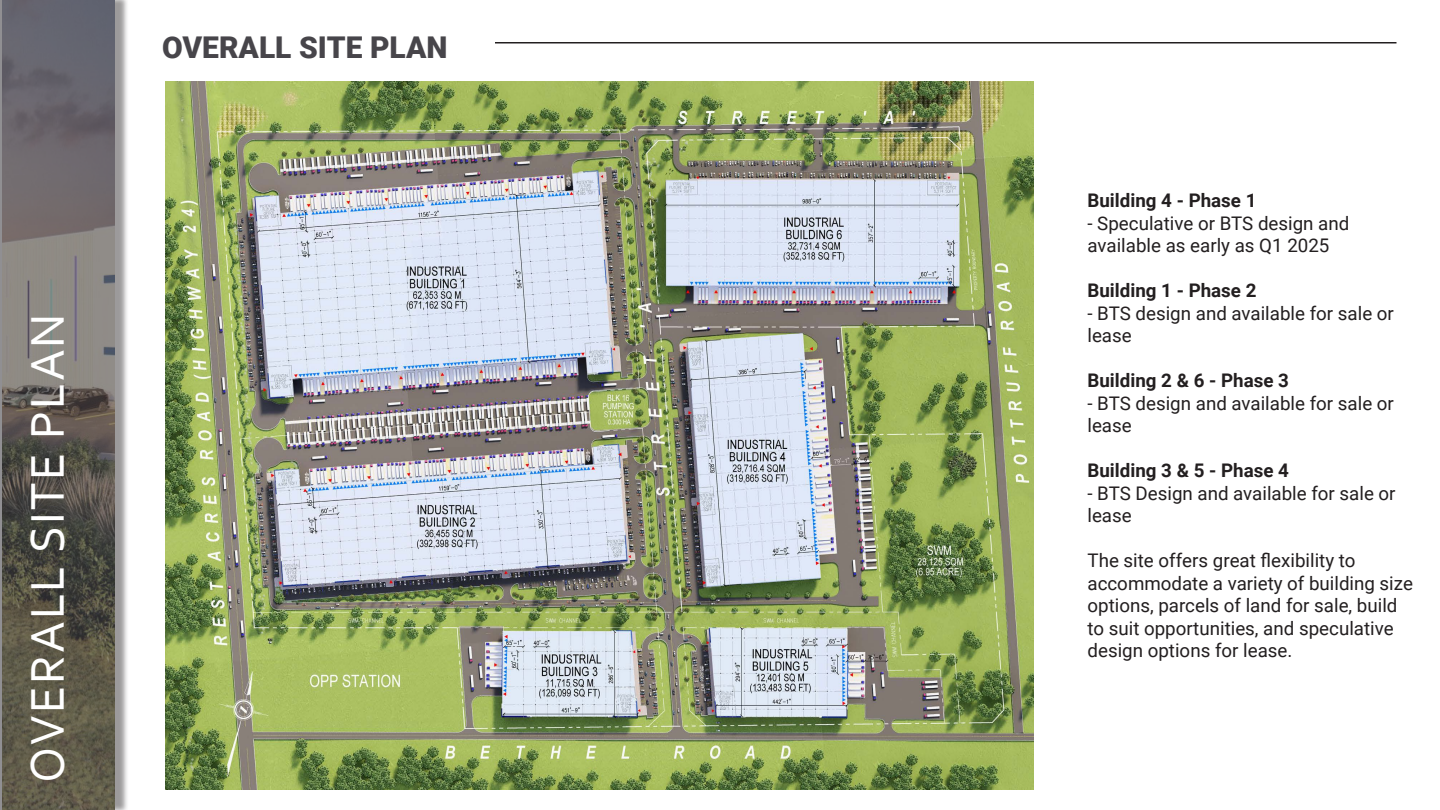
<style>
.page{position:relative;width:1440px;height:810px;background:#fff}
.page>*{position:absolute;margin:0;border:0;box-sizing:border-box;transform-origin:0 0}
.t1{font:49.5px "Corbel";letter-spacing:.04em;color:#fff}
.t2{font:900 30px "Roboto";color:#47454a}
.t3{font:18.75px/22.5px "Roboto";color:#231f20}
.t4{font:700 18.75px "Roboto";color:#231f20}
</style>
<div class="page">
<hr style="left:273px;top:42px;width:1123px;height:2px;background:#231f20">
<div style="left:162px;top:27px;width:333px;height:34px;background:#fff"></div>
<div style="left:0;top:0;width:129px;height:810px;background:#231f20;opacity:.75"></div>
<svg style="left:0;top:0;width:115px;height:809px;background:#6f6b67"></svg>
<img style="left:165px;top:82px;width:869px;height:708px">
<p class="t2" style="left:162px;top:27px;width:287px">OVERALL SITE PLAN</p>
<p class="t1" style="left:17px;top:783px;width:471px;rotate:-90deg">OVERALL SITE PLAN</p>
<p class="t4" style="left:1088px;top:187px;width:171px">Building 4 - Phase 1</p>
<p class="t3" style="left:1088px;top:211px;width:263px">- Speculative or BTS design and available as early as Q1 2025</p>
<p class="t4" style="left:1088px;top:277px;width:171px">Building 1 - Phase 2</p>
<p class="t3" style="left:1088px;top:301px;width:308px">- BTS design and available for sale or lease</p>
<p class="t4" style="left:1088px;top:367px;width:203px">Building 2 &amp; 6 - Phase 3</p>
<p class="t3" style="left:1088px;top:391px;width:308px">- BTS design and available for sale or lease</p>
<p class="t4" style="left:1088px;top:457px;width:203px">Building 3 &amp; 5 - Phase 4</p>
<p class="t3" style="left:1088px;top:481px;width:310px">- BTS Design and available for sale or lease</p>
<p class="t3" style="left:1088px;top:549px;width:327px">The site offers great flexibility to accommodate a variety of building size options, parcels of land for sale, build to suit opportunities, and speculative design options for lease.</p>
</div>
